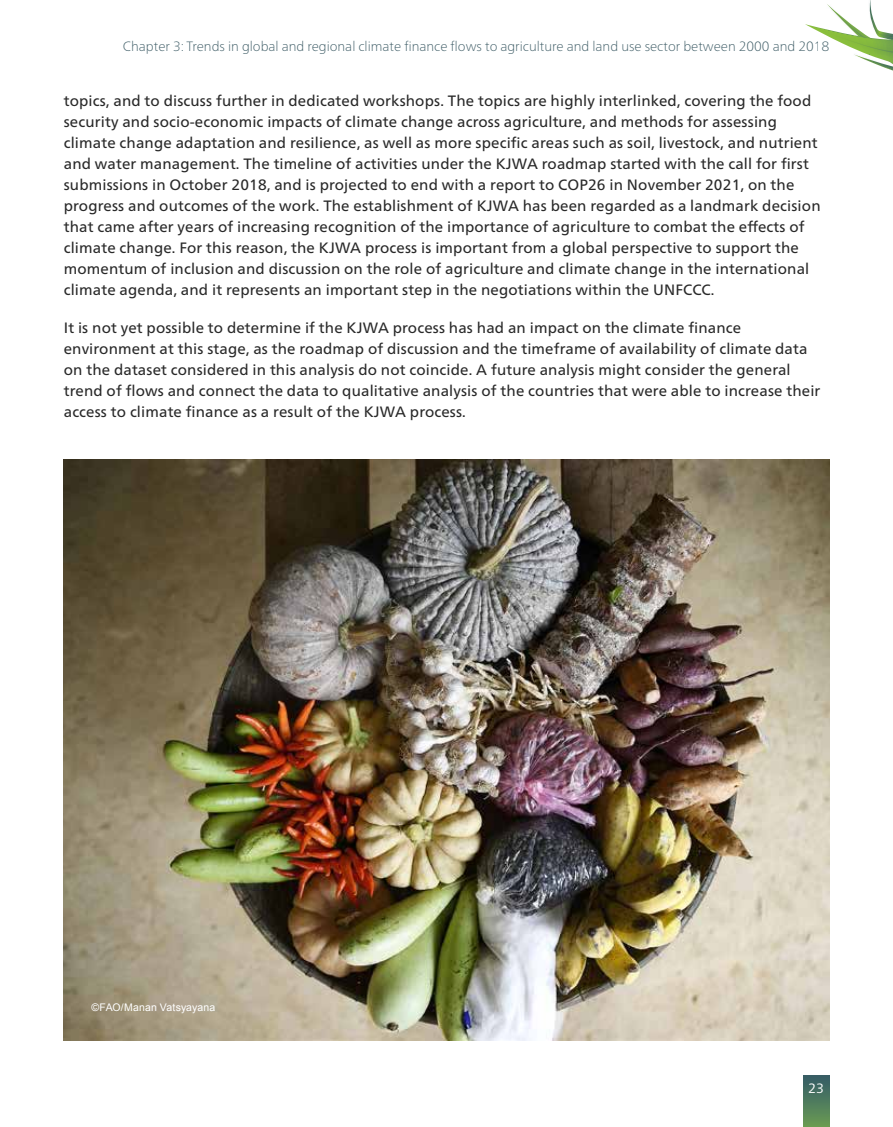
<style>
.page{position:relative;width:893px;height:1127px;background:#fff}
.page>*{position:absolute;margin:0;border:0;box-sizing:border-box;transform-origin:0 0}
.t1{font:15px/21px "Frutiger Neue LTCYR";letter-spacing:.01em;color:#292929}
.t2{font:100 13.5px "Frutiger Neue LTCYR";color:#395862}
.t3{font:13.5px "Frutiger Neue LTCYR";color:#fff}
.t4{font:10.5px "Arial";letter-spacing:.01em;color:#fff}
</style>
<div class="page">
<div style="left:804px;top:1075px;width:25px;height:52px;background:linear-gradient(to bottom,#335a67,#699a53)"></div>
<svg style="left:805px;top:0;width:88px;height:71px"></svg>
<img style="left:64px;top:459px;width:765px;height:581px">
<p class="t2" style="left:123px;top:38px;width:708px">Chapter 3: Trends in global and regional climate finance flows to agriculture and land use sector between 2000 and 2018</p>
<p class="t1" style="left:64px;top:90px;width:758px">topics, and to discuss further in dedicated workshops. The topics are highly interlinked, covering the food security and socio-economic impacts of climate change across agriculture, and methods for assessing climate change adaptation and resilience, as well as more specific areas such as soil, livestock, and nutrient and water management. The timeline of activities under the KJWA roadmap started with the call for first submissions in October 2018, and is projected to end with a report to COP26 in November 2021, on the progress and outcomes of the work. The establishment of KJWA has been regarded as a landmark decision that came after years of increasing recognition of the importance of agriculture to combat the effects of climate change. For this reason, the KJWA process is important from a global perspective to support the momentum of inclusion and discussion on the role of agriculture and climate change in the international climate agenda, and it represents an important step in the negotiations within the UNFCCC.</p>
<p class="t1" style="left:64px;top:317px;width:758px">It is not yet possible to determine if the KJWA process has had an impact on the climate finance environment at this stage, as the roadmap of discussion and the timeframe of availability of climate data on the dataset considered in this analysis do not coincide. A future analysis might consider the general trend of flows and connect the data to qualitative analysis of the countries that were able to increase their access to climate finance as a result of the KJWA process.</p>
<p class="t4" style="left:91px;top:1001px;width:125px">©FAO/Manan Vatsyayana</p>
<p class="t3" style="left:808px;top:1080px;width:17px">23</p>
</div>
